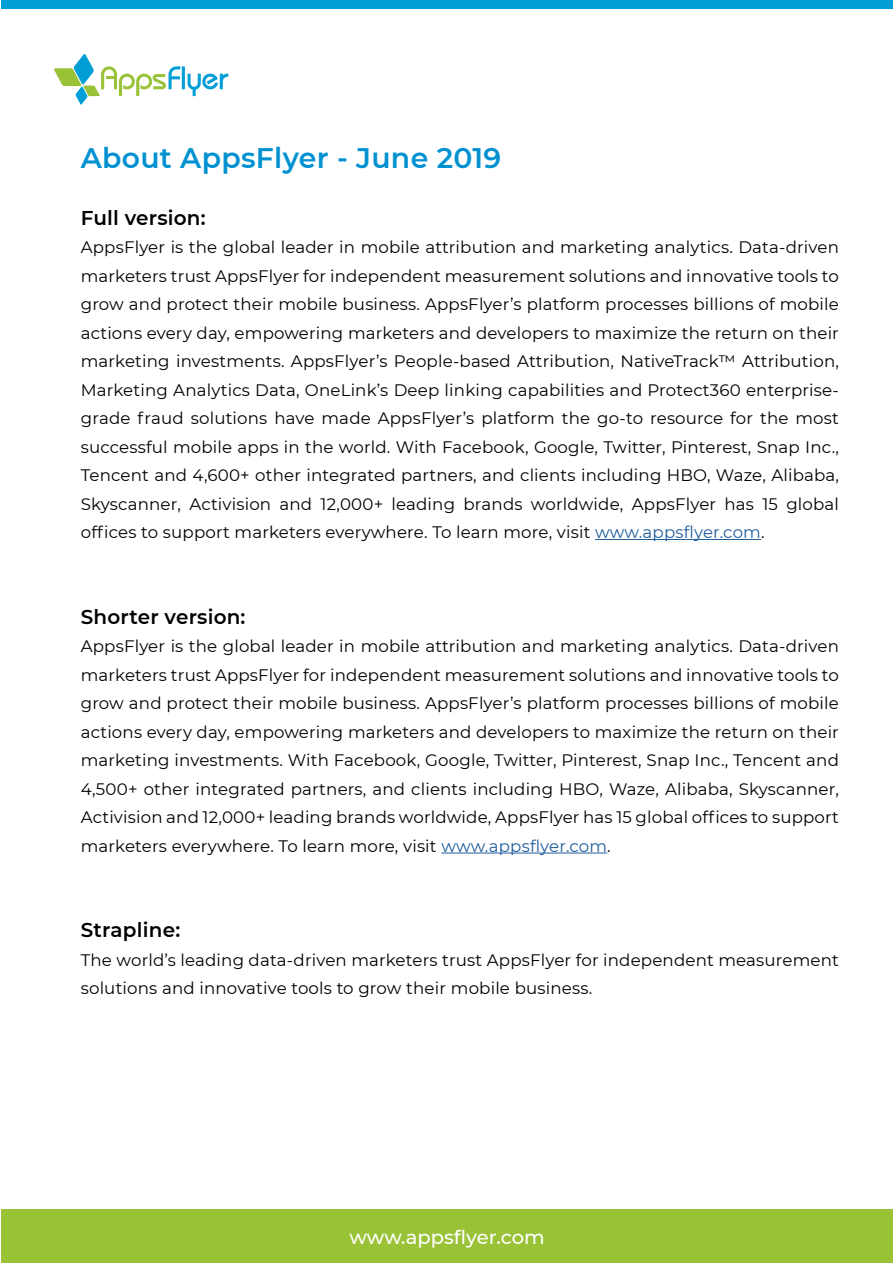
<style>
.page{position:relative;width:893px;height:1263px;background:#fff}
.page>*{position:absolute;margin:0;border:0;box-sizing:border-box;transform-origin:0 0}
.t1{font:600 28.2px "Montserrat";letter-spacing:.01em;color:#0091d1}
.t2{font:600 19.95px "Montserrat";letter-spacing:.01em;color:#000}
.t3{font:500 19.5px "Montserrat";color:#fff}
.t4{font:16.65px/28.5px "Montserrat";letter-spacing:.01em;color:#000;text-align:justify}
.s1{color:#215e9e}
</style>
<div class="page">
<div style="left:1px;top:1209px;width:891px;height:53px;background:#99c236"></div>
<div style="left:1px;top:0;width:891px;height:9px;background:#009ed6"></div>
<hr style="left:182px;top:66px;width:3px;height:23px;background:#009ed6">
<svg style="left:188px;top:73px;width:40px;height:23px"></svg>
<svg style="left:54px;top:54px;width:126px;height:51px"></svg>
<hr style="left:595px;top:539px;width:166px;height:1px;background:#215e9e">
<hr style="left:441px;top:853px;width:166px;height:1px;background:#215e9e">
<h1 class="t1" style="left:81px;top:138px;width:422px">About AppsFlyer - June 2019</h1>
<p class="t2" style="left:81px;top:203px;width:126px">Full version:</p>
<p class="t4" style="left:81px;top:232px;width:760px">AppsFlyer is the global leader in mobile attribution and marketing analytics. Data-driven marketers trust AppsFlyer for independent measurement solutions and innovative tools to grow and protect their mobile business. AppsFlyer s’ platform processes billions of mobile actions every day, empowering marketers and developers to maximize the return on their marketing investments. AppsFlyer s’ People-based Attribution, NativeTrack™ Attribution,</p>
<p class="t4" style="left:81px;top:375px;width:760px">Marketing Analytics Data, OneLink s’ Deep linking capabilities and Protect360 enterprise-</p>
<p class="t4" style="left:81px;top:403px;width:760px">grade fraud solutions have made AppsFlyer s’ platform the go-to resource for the most</p>
<p class="t4" style="left:81px;top:432px;width:760px;text-align:right">successful mobile apps in the world. With Facebook, Google, Twitter, Pinterest, Snap Inc.,<br>Tencent and 4,600+ other integrated partners, and clients including HBO, Waze, Alibaba, global</p>
<p class="t4" style="left:81px;top:489px;width:685px">Skyscanner,<br>offices to support marketers everywhere. To learn more, visit <span class="s1">www.appsflyer.com</span>.</p>
<p class="t4" style="left:189px;top:489px;width:83px">Activision</p>
<p class="t4" style="left:280px;top:489px;width:34px">and</p>
<p class="t4" style="left:392px;top:489px;width:65px">leading</p>
<p class="t4" style="left:463px;top:489px;width:61px">brands</p>
<p class="t4" style="left:531px;top:489px;width:94px">worldwide,</p>
<p class="t4" style="left:632px;top:489px;width:86px">AppsFlyer</p>
<p class="t4" style="left:724px;top:489px;width:31px">has</p>
<p class="t4" style="left:321px;top:489px;width:64px">12,000+</p>
<p class="t4" style="left:762px;top:489px;width:17px">15</p>
<p class="t2" style="left:81px;top:602px;width:166px">Shorter version:</p>
<p class="t4" style="left:81px;top:631px;width:760px">AppsFlyer is the global leader in mobile attribution and marketing analytics. Data-driven marketers trust AppsFlyer for independent measurement solutions and innovative tools to grow and protect their mobile business. AppsFlyer s’ platform processes billions of mobile actions every day, empowering marketers and developers to maximize the return on their marketing investments. With Facebook, Google, Twitter, Pinterest, Snap Inc., Tencent and 4,500+ other integrated partners, and clients including HBO, Waze, Alibaba, Skyscanner, Activision and 12,000+ leading brands worldwide, AppsFlyer has 15 global offices to support marketers everywhere. To learn more, visit <span class="s1">www.appsflyer.com</span>.</p>
<p class="t2" style="left:81px;top:916px;width:101px">Strapline:</p>
<p class="t4" style="left:81px;top:945px;width:760px">The world s’ leading data-driven marketers trust AppsFlyer for independent measurement solutions and innovative tools to grow their mobile business.</p>
<p class="t3" style="left:350px;top:1223px;width:197px">www.appsflyer.com</p>
</div>
